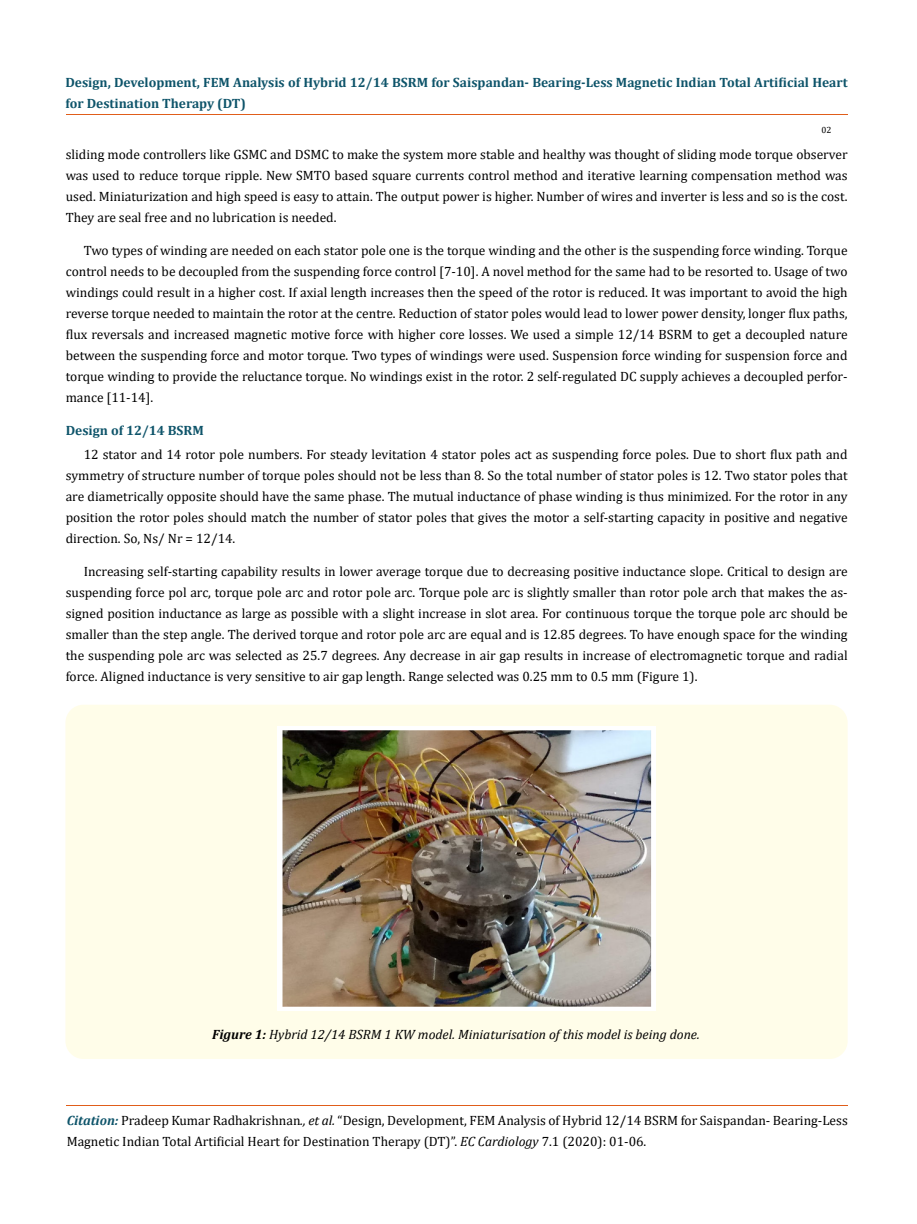
<style>
.page{position:relative;width:917px;height:1224px;background:#fff}
.page>*{position:absolute;margin:0;border:0;box-sizing:border-box;transform-origin:0 0}
.t1{font:13.5px/21px "Cambria";color:#000;text-align:justify}
.t2{font:700 13.5px/21px "Cambria";color:#0e546a}
.t3{font:italic 13.5px "Cambria";color:#000}
.t4{font:9px "Cambria";color:#000}
.s1{font-weight:700}
.s2{font-weight:700;font-style:italic;color:#0e546a}
.s3{font-style:italic}
</style>
<div class="page">
<hr style="left:66px;top:115px;width:781px;height:1px;background:#e05d1a">
<hr style="left:66px;top:1106px;width:781px;height:1px;background:#e05d1a">
<div style="left:65px;top:705px;width:782px;height:354px;background:#fffde9;border-radius:18px"></div>
<img style="left:277px;top:726px;width:379px;height:284px">
<p class="t2" style="left:65px;top:71px;width:783px">Design, Development, FEM Analysis of Hybrid 12/14 BSRM for Saispandan- Bearing-Less Magnetic Indian Total Artificial Heart for Destination Therapy (DT)</p>
<p class="t4" style="left:821px;top:124px;width:11px">02</p>
<p class="t1" style="left:66px;top:144px;width:783px">sliding mode controllers like GSMC and DSMC to make the system more stable and healthy was thought of sliding mode torque observer was used to reduce torque ripple. New SMTO based square currents control method and iterative learning compensation method was used. Miniaturization and high speed is easy to attain. The output power is higher. Number of wires and inverter is less and so is the cost.<br>They are seal free and no lubrication is needed.</p>
<p class="t1" style="left:66px;top:240px;width:783px;text-indent:18px">Two types of winding are needed on each stator pole one is the torque winding and the other is the suspending force winding. Torque control needs to be decoupled from the suspending force control [7-10]. A novel method for the same had to be resorted to. Usage of two windings could result in a higher cost. If axial length increases then the speed of the rotor is reduced. It was important to avoid the high reverse torque needed to maintain the rotor at the centre. Reduction of stator poles would lead to lower power density, longer flux paths, flux reversals and increased magnetic motive force with higher core losses. We used a simple 12/14 BSRM to get a decoupled nature between the suspending force and motor torque. Two types of windings were used. Suspension force winding for suspension force and torque winding to provide the reluctance torque. No windings exist in the rotor. 2 self-regulated DC supply achieves a decoupled perfor&shy;mance [11-14].</p>
<p class="t2" style="left:66px;top:420px;width:140px">Design of 12/14 BSRM</p>
<p class="t1" style="left:66px;top:444px;width:783px;text-indent:18px">12 stator and 14 rotor pole numbers. For steady levitation 4 stator poles act as suspending force poles. Due to short flux path and symmetry of structure number of torque poles should not be less than 8. So the total number of stator poles is 12. Two stator poles that are diametrically opposite should have the same phase. The mutual inductance of phase winding is thus minimized. For the rotor in any position the rotor poles should match the number of stator poles that gives the motor a self-starting capacity in positive and negative direction. So, Ns/ Nr = 12/14.</p>
<p class="t1" style="left:66px;top:561px;width:783px;text-indent:18px">Increasing self-starting capability results in lower average torque due to decreasing positive inductance slope. Critical to design are suspending force pol arc, torque pole arc and rotor pole arc. Torque pole arc is slightly smaller than rotor pole arch that makes the as&shy;signed position inductance as large as possible with a slight increase in slot area. For continuous torque the torque pole arc should be smaller than the step angle. The derived torque and rotor pole arc are equal and is 12.85 degrees. To have enough space for the winding the suspending pole arc was selected as 25.7 degrees. Any decrease in air gap results in increase of electromagnetic torque and radial force. Aligned inductance is very sensitive to air gap length. Range selected was 0.25 mm to 0.5 mm (Figure 1).</p>
<p class="t3" style="left:212px;top:1024px;width:489px"><span class="s1">Figure 1:</span> Hybrid 12/14 BSRM 1 KW model. Miniaturisation of this model is being done.</p>
<p class="t1" style="left:67px;top:1110px;width:782px"><span class="s2">Citation:</span> Pradeep Kumar Radhakrishnan<span class="s3">., et al.</span> “Design, Development, FEM Analysis of Hybrid 12/14 BSRM for Saispandan- Bearing-Less<br>Magnetic Indian Total Artificial Heart for Destination Therapy (DT)”. <span class="s3">EC Cardiology</span> 7.1 (2020): 01-06.</p>
</div>
